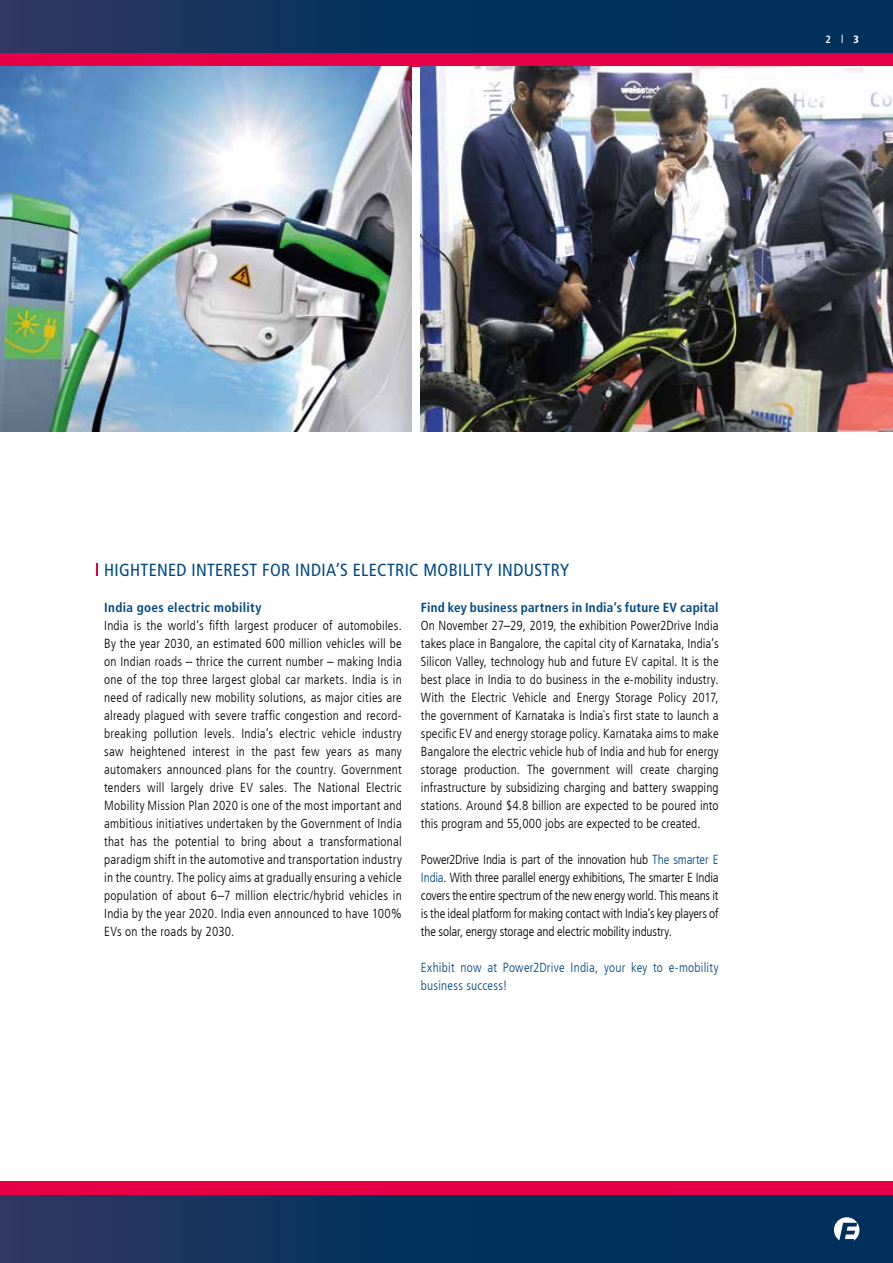
<style>
.page{position:relative;width:893px;height:1263px;background:#fff}
.page>*{position:absolute;margin:0;border:0;box-sizing:border-box;transform-origin:0 0}
.t1{font:condensed 17.55px "Frutiger LT Com";letter-spacing:.02em;color:#004884}
.t2{font:300 condensed 13.2px/18px "Frutiger LT Com";letter-spacing:.005em;color:#000;text-align:justify}
.t3{font:700 condensed 13.2px "Frutiger LT Com";letter-spacing:.02em;color:#004884}
.t4{font:300 condensed 13.2px/18px "Frutiger LT Com";letter-spacing:.015em;color:#004884}
.t5{font:700 condensed 10.5px "Frutiger LT Com";color:#fff}
.s1{font-size:8.4px}
.s2{font-weight:900}
.s3{color:#004884}
</style>
<div class="page">
<div style="left:0;top:0;width:893px;height:53px;background:linear-gradient(to right,#233660,#002e5a)"></div>
<div style="left:0;top:1195px;width:893px;height:68px;background:linear-gradient(to right,#233660,#002e5a)"></div>
<div style="left:0;top:1181px;width:893px;height:14px;background:#e50046"></div>
<div style="left:0;top:53px;width:893px;height:14px;background:#e50046"></div>
<svg style="left:834px;top:1217px;width:25px;height:24px"></svg>
<hr style="left:0;top:67px;width:1px;height:1114px;background:#e50046">
<svg style="left:97px;top:564px;width:1px;height:12px"></svg>
<img style="left:0;top:66px;width:411px;height:365px">
<img style="left:421px;top:66px;width:472px;height:365px">
<p class="t5" style="left:825px;top:33px;width:35px">2 <span class="s1">|</span> <span class="s2">3</span></p>
<h1 class="t1" style="left:104px;top:560px;width:466px">HIGHTENED INTEREST FOR INDIA’S ELECTRIC MOBILITY INDUSTRY</h1>
<p class="t3" style="left:104px;top:600px;width:159px">India goes electric mobility</p>
<p class="t2" style="left:104px;top:617px;width:299px">India is the world‘s fifth largest producer of automobiles.<br>By the year 2030, an estimated 600 million vehicles will be on Indian roads – thrice the current number – making India one of the top three largest global car markets. India is in need of radically new mobility solutions, as major cities are already plagued with severe traffic congestion and record&shy;breaking pollution levels. India’s electric vehicle industry saw heightened interest in the past few years as many automakers announced plans for the country. Government tenders will largely drive EV sales. The National Electric Mobility Mission Plan 2020 is one of the most important and ambitious initiatives undertaken by the Government of India that has the potential to bring about a transformational paradigm shift in the automotive and transportation industry in the country. The policy aims at gradually ensuring a vehicle population of about 6–7 million electric/hybrid vehicles in India by the year 2020. India even announced to have 100% EVs on the roads by 2030.</p>
<p class="t3" style="left:421px;top:599px;width:299px">Find key business partners in India‘s future EV capital</p>
<p class="t2" style="left:421px;top:616px;width:299px">On November 27–29, 2019, the exhibition Power2Drive India takes place in Bangalore, the capital city of Karnataka, India’s Silicon Valley, technology hub and future EV capital. It is the best place in India to do business in the e-mobility industry.<br>With the Electric Vehicle and Energy Storage Policy 2017, the government of Karnataka is India`s first state to launch a specific EV and energy storage policy. Karnataka aims to make Bangalore the electric vehicle hub of India and hub for energy storage production. The government will create charging infrastructure by subsidizing charging and battery swapping stations. Around $4.8 billion are expected to be poured into this program and 55,000 jobs are expected to be created.</p>
<p class="t2" style="left:421px;top:850px;width:299px">Power2Drive India is part of the innovation hub <span class="s3">The smarter E India</span>. With three parallel energy exhibitions, The smarter E India covers the entire spectrum of the new energy world. This means it is the ideal platform for making contact with India’s key players of the solar, energy storage and electric mobility industry.</p>
<p class="t4" style="left:421px;top:958px;width:299px">Exhibit now at Power2Drive India, your key to e-mobility business success!</p>
</div>
